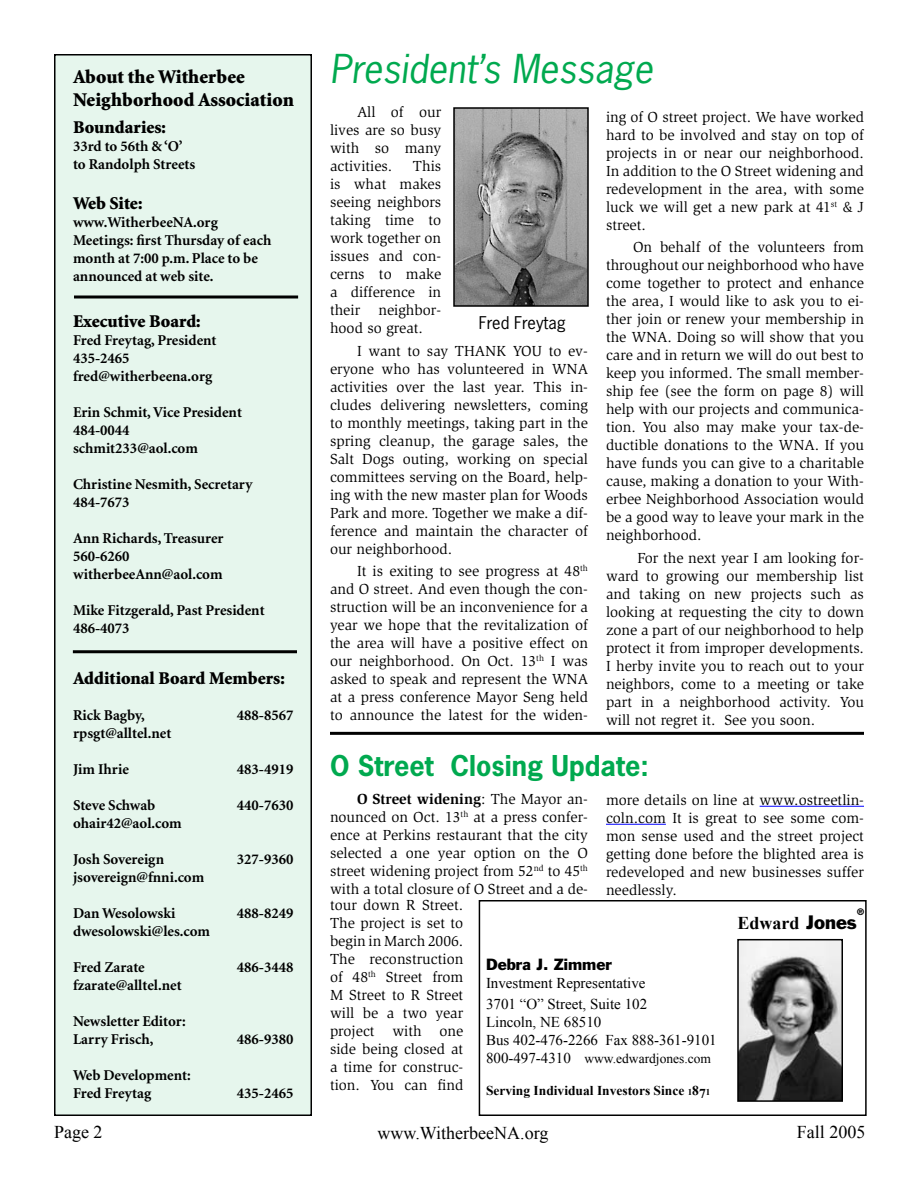
<style>
.page{position:relative;width:918px;height:1188px;background:#fff}
.page>*{position:absolute;margin:0;border:0;box-sizing:border-box;transform-origin:0 0}
.t1{font:italic 37.5px "News Gothic Std";color:#00a94f}
.t2{font:700 27px "News Gothic Std";color:#00a94f}
.t3{font:900 19.5px/23.4px "Minion Std";color:#000}
.t4{font:900 18px "Minion";color:#000}
.t5{font:18px "Times New Roman";color:#000}
.t6{font:700 18px "Times New Roman";color:#000}
.t7{font:16.5px "News Gothic Std";color:#000}
.t8{font:15px/18px "Slimbach";color:#000;text-align:justify}
.t9{font:700 15px/18px "Minion";color:#000}
.t10{font:15px/21px "Times New Roman";color:#000}
.t11{font:15px "Franklin Gothic";color:#000}
.t12{font:700 13.5px "Times New Roman";color:#000}
.t13{font:13.5px "Times New Roman";color:#000}
.t14{font:8.7px "Franklin Gothic";color:#000}
.s1{font-weight:700}
.s2{font-family:"Franklin Gothic";font-weight:400}
.s3{font-size:15px}
.s4{font-size:9px}
</style>
<div class="page">
<div style="left:55px;top:55px;width:256px;height:1060px;background:#e6f6ed"></div>
<div style="left:54px;top:54px;width:258px;height:1062px;border:2px solid #000"></div>
<img style="left:740px;top:942px;width:100px;height:157px">
<div style="left:737px;top:939px;width:106px;height:163px;border:2px solid #000"></div>
<div style="left:479px;top:900px;width:388px;height:216px;border:2px solid #000"></div>
<img style="left:456px;top:110px;width:130px;height:194px">
<div style="left:453px;top:107px;width:136px;height:200px;border:2px solid #000"></div>
<hr style="left:330px;top:732px;width:534px;height:3px;background:#000">
<hr style="left:760px;top:806px;width:104px;height:1px;background:#00f">
<hr style="left:606px;top:824px;width:60px;height:1px;background:#00f">
<hr style="left:74px;top:296px;width:224px;height:2px;background:#000">
<hr style="left:73px;top:650px;width:224px;height:3px;background:#000">
<h3 class="t3" style="left:73px;top:65px;width:222px">About the Witherbee<br>Neighborhood Association</h3>
<p class="t4" style="left:73px;top:118px;width:95px">Boundaries:</p>
<p class="t9" style="left:73px;top:138px;width:124px">33rd to 56th &amp; ‘O’ to Randolph Streets</p>
<p class="t4" style="left:73px;top:194px;width:71px">Web Site:</p>
<p class="t9" style="left:73px;top:213px;width:200px">www.WitherbeeNA.org<br>Meetings: first Thursday of each month at 7:00 p.m. Place to be announced at web site.</p>
<p class="t4" style="left:73px;top:312px;width:129px">Executive Board:</p>
<p class="t9" style="left:73px;top:332px;width:145px">Fred Freytag, President<br>435-2465 fred@witherbeena.org</p>
<p class="t9" style="left:73px;top:404px;width:171px">Erin Schmit, Vice President<br>484-0044 schmit233@aol.com</p>
<p class="t9" style="left:73px;top:476px;width:181px">Christine Nesmith, Secretary<br>484-7673</p>
<p class="t9" style="left:73px;top:530px;width:152px">Ann Richards, Treasurer<br>560-6260 witherbeeAnn@aol.com</p>
<p class="t9" style="left:73px;top:602px;width:193px">Mike Fitzgerald, Past President<br>486-4073</p>
<p class="t4" style="left:73px;top:669px;width:213px">Additional Board Members:</p>
<p class="t9" style="left:73px;top:707px;width:73px">Rick Bagby,</p>
<p class="t9" style="left:237px;top:707px;width:58px">488-8567</p>
<p class="t9" style="left:73px;top:725px;width:100px">rpsgt@alltel.net</p>
<p class="t9" style="left:73px;top:761px;width:57px">Jim Ihrie</p>
<p class="t9" style="left:237px;top:761px;width:58px">483-4919</p>
<p class="t9" style="left:73px;top:797px;width:84px">Steve Schwab</p>
<p class="t9" style="left:237px;top:797px;width:58px">440-7630</p>
<p class="t9" style="left:73px;top:815px;width:110px">ohair42@aol.com</p>
<p class="t9" style="left:73px;top:851px;width:93px">Josh Sovereign</p>
<p class="t9" style="left:237px;top:851px;width:58px">327-9360</p>
<p class="t9" style="left:73px;top:869px;width:133px">jsovereign@fnni.com</p>
<p class="t9" style="left:73px;top:905px;width:104px">Dan Wesolowski</p>
<p class="t9" style="left:237px;top:905px;width:58px">488-8249</p>
<p class="t9" style="left:73px;top:923px;width:139px">dwesolowski@les.com</p>
<p class="t9" style="left:73px;top:959px;width:73px">Fred Zarate</p>
<p class="t9" style="left:237px;top:959px;width:58px">486-3448</p>
<p class="t9" style="left:73px;top:977px;width:110px">fzarate@alltel.net</p>
<p class="t9" style="left:73px;top:1013px;width:114px">Newsletter Editor:<br>Larry Frisch,</p>
<p class="t9" style="left:237px;top:1031px;width:58px">486-9380</p>
<p class="t9" style="left:73px;top:1067px;width:119px">Web Development:<br>Fred Freytag</p>
<p class="t9" style="left:237px;top:1085px;width:58px">435-2465</p>
<h1 class="t1" style="left:330px;top:45px;width:325px">President’s Message</h1>
<p class="t8" style="left:330px;top:103px;width:113px;text-indent:27px">All of our lives are so busy with so many activities.</p>
<p class="t8" style="left:606px;top:108px;width:260px">ing of O street project. We have worked hard to be involved and stay on top of projects in or near our neighborhood.<br>In addition to the O Street widening and redevelopment in the area, with some luck we will get a new park at 41<sup>st</sup> &amp; J street.</p>
<p class="t8" style="left:606px;top:238px;width:260px;text-indent:27px">On behalf of the volunteers from throughout our neighborhood who have come together to protect and enhance the area, I would like to ask you to ei&shy;ther join or renew your membership in the WNA. Doing so will show that you care and in return we will do out best to keep you informed. The small member&shy;ship fee (see the form on page 8) will help with our projects and communica&shy;tion. You also may make your tax-de&shy;ductible donations to the WNA. If you have funds you can give to a charitable cause, making a donation to your With&shy;erbee Neighborhood Association would be a good way to leave your mark in the neighborhood.</p>
<p class="t8" style="left:606px;top:549px;width:260px;text-indent:32px">For the next year I am looking for&shy;ward to growing our membership list and taking on new projects such as looking at requesting the city to down zone a part of our neighborhood to help protect it from improper developments.<br>I herby invite you to reach out to your neighbors, come to a meeting or take part in a neighborhood activity. You will not regret it. See you soon.</p>
<h2 class="t2" style="left:330px;top:748px;width:320px">O Street Closing Update:</h2>
<p class="t8" style="left:330px;top:791px;width:260px;text-indent:27px"><span class="s1">O Street widening</span>: The Mayor an&shy;nounced on Oct. 13<sup>th</sup> at a press confer&shy;ence at Perkins restaurant that the city selected a one year option on the O street widening project from 52<sup>nd</sup> to 45<sup>th </sup>with a total closure of O Street and a de-</p>
<p class="t8" style="left:330px;top:897px;width:135px">tour down R Street.<br>The project is set to begin in March 2006.<br>The reconstruction of 48<sup>th</sup> Street from M Street to R Street will be a two year project with one side being closed at a time for construc&shy;tion. You can find</p>
<p class="t8" style="left:330px;top:157px;width:113px;text-indent:83px">This is what makes seeing neighbors taking time to work together on issues and con&shy;cerns to make a difference in their neighbor&shy;hood so great.</p>
<p class="t8" style="left:330px;top:342px;width:260px;text-indent:27px">I want to say THANK YOU to ev&shy;eryone who has volunteered in WNA activities over the last year. This in&shy;cludes delivering newsletters, coming to monthly meetings, taking part in the spring cleanup, the garage sales, the Salt Dogs outing, working on special committees serving on the Board, help&shy;ing with the new master plan for Woods Park and more. Together we make a dif&shy;ference and maintain the character of our neighborhood.</p>
<p class="t8" style="left:330px;top:562px;width:260px;text-indent:27px">It is exiting to see progress at 48<sup>th </sup>and O street. And even though the con&shy;struction will be an inconvenience for a year we hope that the revitalization of the area will have a positive effect on our neighborhood. On Oct. 13<sup>th</sup> I was asked to speak and represent the WNA at a press conference Mayor Seng held to announce the latest for the widen-</p>
<p class="t7" style="left:479px;top:312px;width:89px">Fred Freytag</p>
<p class="t8" style="left:606px;top:791px;width:260px">more details on line at www.ostreetlin&shy;coln.com It is great to see some com&shy;mon sense used and the street project getting done before the blighted area is redeveloped and new businesses suffer needlessly.</p>
<p class="t14" style="left:857px;top:907px;width:8px">®</p>
<p class="t6" style="left:738px;top:911px;width:121px">Edward <span class="s2">Jones</span></p>
<p class="t11" style="left:486px;top:955px;width:128px">Debra J. Zimmer</p>
<p class="t10" style="left:486px;top:972px;width:163px">Investment Representative<br>3701 “O” Street, Suite 1 02</p>
<p class="t10" style="left:486px;top:1013px;width:229px;line-height:18px">Lincoln, NE 6851 0<br>Bus 402-476-2266 Fax 888-361 -91 01</p>
<p class="t13" style="left:486px;top:1049px;width:227px"><span class="s3">800-497-431 0</span> www.edwardjones.com</p>
<p class="t12" style="left:486px;top:1081px;width:226px">Serving Individual Investors Since <span class="s4">1</span>87<span class="s4">1</span></p>
<p class="t5" style="left:54px;top:1120px;width:36px">Page</p>
<p class="t5" style="left:378px;top:1121px;width:172px">www.WitherbeeNA.org</p>
<p class="t5" style="left:797px;top:1120px;width:70px">Fall 2005</p>
</div>
